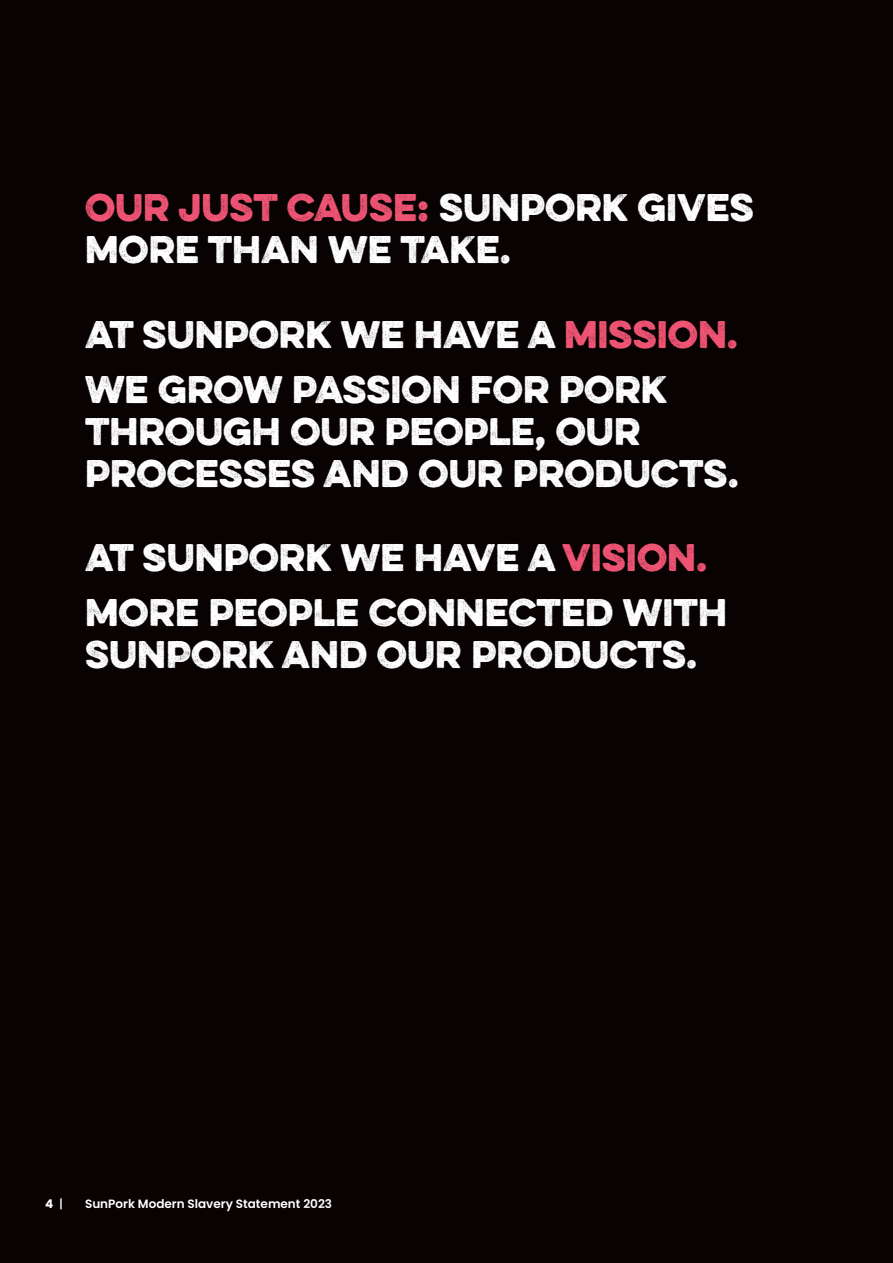
<style>
.page{position:relative;width:893px;height:1263px;background:#080302}
.page>*{position:absolute;margin:0;border:0;box-sizing:border-box;transform-origin:0 0}
.t1{font:700 34.5px/42px "Eveleth";color:#fff}
.t2{font:600 12px "Poppins";color:#fff}
.t3{font:700 12px "Poppins";color:#fff}
.s1{color:#f05474}
.s2{font-weight:500}
</style>
<div class="page">
<p class="t1" style="left:85px;top:186px;width:670px"><span class="s1">OUR JUST CAUSE:</span> SUNPORK GIVES<br>MORE THAN WE TAKE.</p>
<p class="t1" style="left:85px;top:312px;width:654px">AT SUNPORK WE HAVE A <span class="s1">MISSION.</span></p>
<p class="t1" style="left:85px;top:367px;width:655px">WE GROW PASSION FOR PORK<br>THROUGH OUR PEOPLE, OUR<br>PROCESSES AND OUR PRODUCTS.</p>
<p class="t1" style="left:85px;top:536px;width:623px">AT SUNPORK WE HAVE A <span class="s1">VISION.</span></p>
<p class="t1" style="left:85px;top:590px;width:643px">MORE PEOPLE CONNECTED WITH<br>SUNPORK AND OUR PRODUCTS.</p>
<p class="t3" style="left:45px;top:1196px;width:20px">4 <span class="s2">|</span></p>
<p class="t2" style="left:85px;top:1196px;width:249px">SunPork Modern Slavery Statement 2023</p>
</div>
